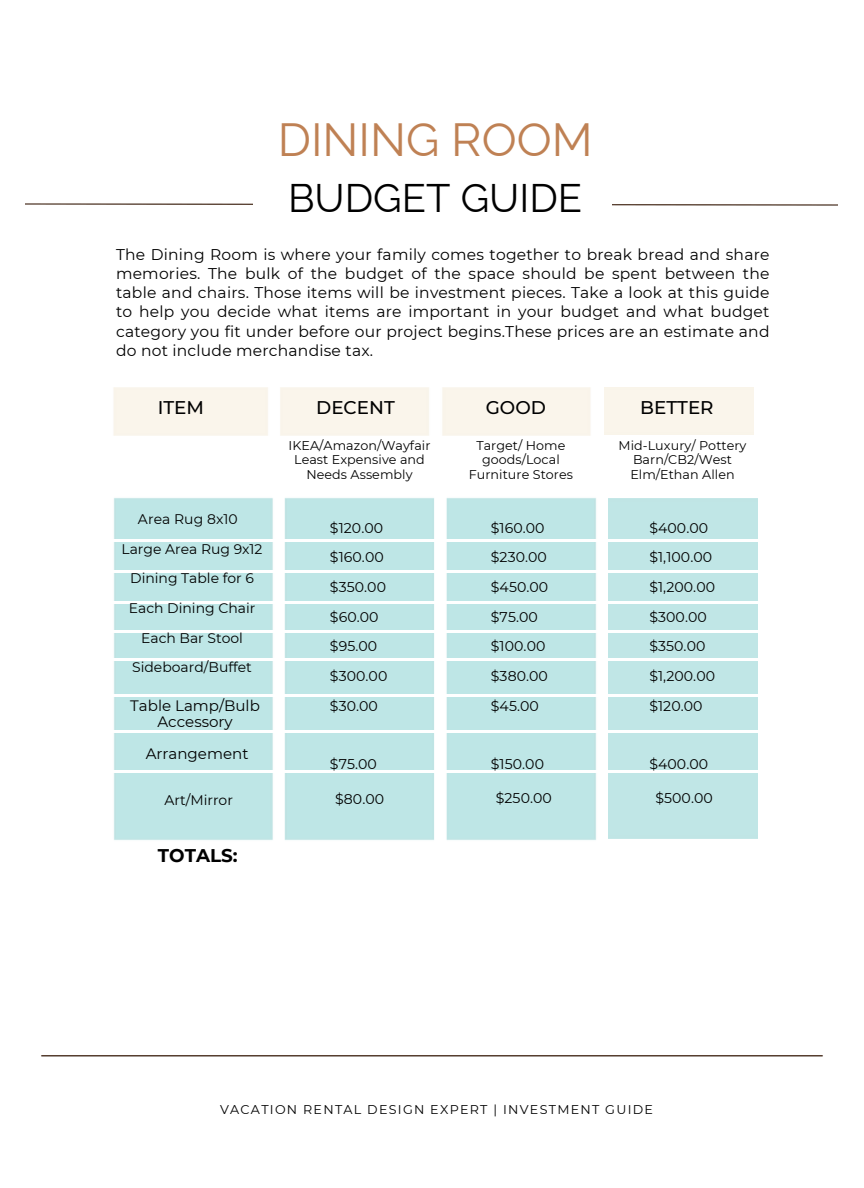
<style>
.page{position:relative;width:864px;height:1188px;background:#fff}
.page>*{position:absolute;margin:0;border:0;box-sizing:border-box;transform-origin:0 0}
.t1{font:46.65px "Raleway";color:#bf8154}
.t2{font:39.9px "Raleway";color:#000}
.t3{font:500 18.3px "Montserrat";color:#000}
.t4{font:700 18.3px "Montserrat";color:#000}
.t5{font:15.45px/19px "Montserrat";letter-spacing:.015em;color:#000;text-align:justify}
.t6{font:15px/16px "Montserrat";color:#000;text-align:center}
.t7{font:14.1px/29.7px "Montserrat";letter-spacing:.005em;color:#000}
.t8{font:13.95px/29.7px "Montserrat";color:#000;text-align:center}
.t9{font:12.75px/14.9px "Montserrat";letter-spacing:.005em;color:#000;text-align:center}
.t10{font:12.75px "Montserrat";letter-spacing:.1em;color:#000}
</style>
<div class="page">
<img style="left:25px;top:203px;width:228px;height:2px">
<img style="left:114px;top:498px;width:482px;height:342px">
<img style="left:41px;top:1055px;width:782px;height:1px">
<img style="left:613px;top:204px;width:225px;height:1px">
<hr style="left:105px;top:540px;width:655px;height:2px;background:#fff">
<hr style="left:109px;top:570px;width:655px;height:3px;background:#fff">
<hr style="left:107px;top:601px;width:655px;height:2px;background:#fff">
<hr style="left:107px;top:630px;width:655px;height:2px;background:#fff">
<hr style="left:109px;top:659px;width:655px;height:2px;background:#fff">
<hr style="left:107px;top:695px;width:655px;height:2px;background:#fff">
<hr style="left:109px;top:731px;width:655px;height:2px;background:#fff">
<hr style="left:109px;top:770px;width:655px;height:2px;background:#fff">
<p class="t1" style="left:278px;top:112px;width:316px">DINING ROOM</p>
<p class="t2" style="left:288px;top:175px;width:296px">BUDGET GUIDE</p>
<h1 class="t5" style="left:116px;top:245px;width:655px">The Dining Room is where your family comes together to break bread and share memories. The bulk of the budget of the space should be spent between the table and chairs. Those items will be investment pieces. Take a look at this guide to help you decide what items are important in your budget and what budget category you fit under before our project begins.These prices are an estimate and do not include merchandise tax.</h1>
<p class="t3" style="left:158px;top:396px;width:48px">ITEM</p>
<p class="t8" style="left:138px;top:504px;width:101px">Area Rug 8x10</p>
<p class="t8" style="left:122px;top:534px;width:143px">Large Area Rug 9x12<br>Dining Table for 6<br>Each Dining Chair<br>Each Bar Stool<br>Sideboard/Buffet</p>
<p class="t6" style="left:130px;top:698px;width:131px">Table Lamp/Bulb<br>Accessory</p>
<h2 class="t6" style="left:146px;top:746px;width:104px">Arrangement</h2>
<h2 class="t8" style="left:164px;top:786px;width:70px">Art/Mirror</h2>
<h3 class="t4" style="left:158px;top:844px;width:81px">TOTALS:</h3>
<p class="t3" style="left:316px;top:396px;width:80px">DECENT</p>
<h2 class="t3" style="left:486px;top:396px;width:62px">GOOD</h2>
<h2 class="t3" style="left:640px;top:396px;width:75px">BETTER</h2>
<h3 class="t9" style="left:289px;top:438px;width:143px">IKEA/Amazon/Wayfair<br>Least Expensive and<br>Needs Assembly</h3>
<h3 class="t9" style="left:469px;top:438px;width:106px">Target/ Home goods/Local<br>Furniture Stores</h3>
<h3 class="t9" style="left:619px;top:438px;width:130px">Mid-Luxury/ Pottery<br>Barn/CB2/West<br>Elm/Ethan Allen</h3>
<p class="t7" style="left:330px;top:513px;width:59px">$120.00 $160.00 $350.00 $60.00 $95.00 $300.00 $30.00</p>
<p class="t7" style="left:491px;top:513px;width:59px">$160.00 $230.00 $450.00 $75.00 $100.00 $380.00 $45.00</p>
<h3 class="t7" style="left:649px;top:513px;width:67px">$400.00 $1,100.00 $1,200.00 $300.00 $350.00 $1,200.00 $120.00</h3>
<p class="t7" style="left:330px;top:750px;width:48px">$75.00</p>
<h3 class="t7" style="left:491px;top:750px;width:55px">$150.00</h3>
<h3 class="t7" style="left:649px;top:750px;width:60px">$400.00</h3>
<p class="t7" style="left:335px;top:784px;width:51px">$80.00</p>
<p class="t7" style="left:496px;top:783px;width:58px">$250.00</p>
<h3 class="t7" style="left:655px;top:783px;width:59px">$500.00</h3>
<h3 class="t10" style="left:220px;top:1102px;width:435px">VACATION RENTAL DESIGN EXPERT | INVESTMENT GUIDE</h3>
</div>
